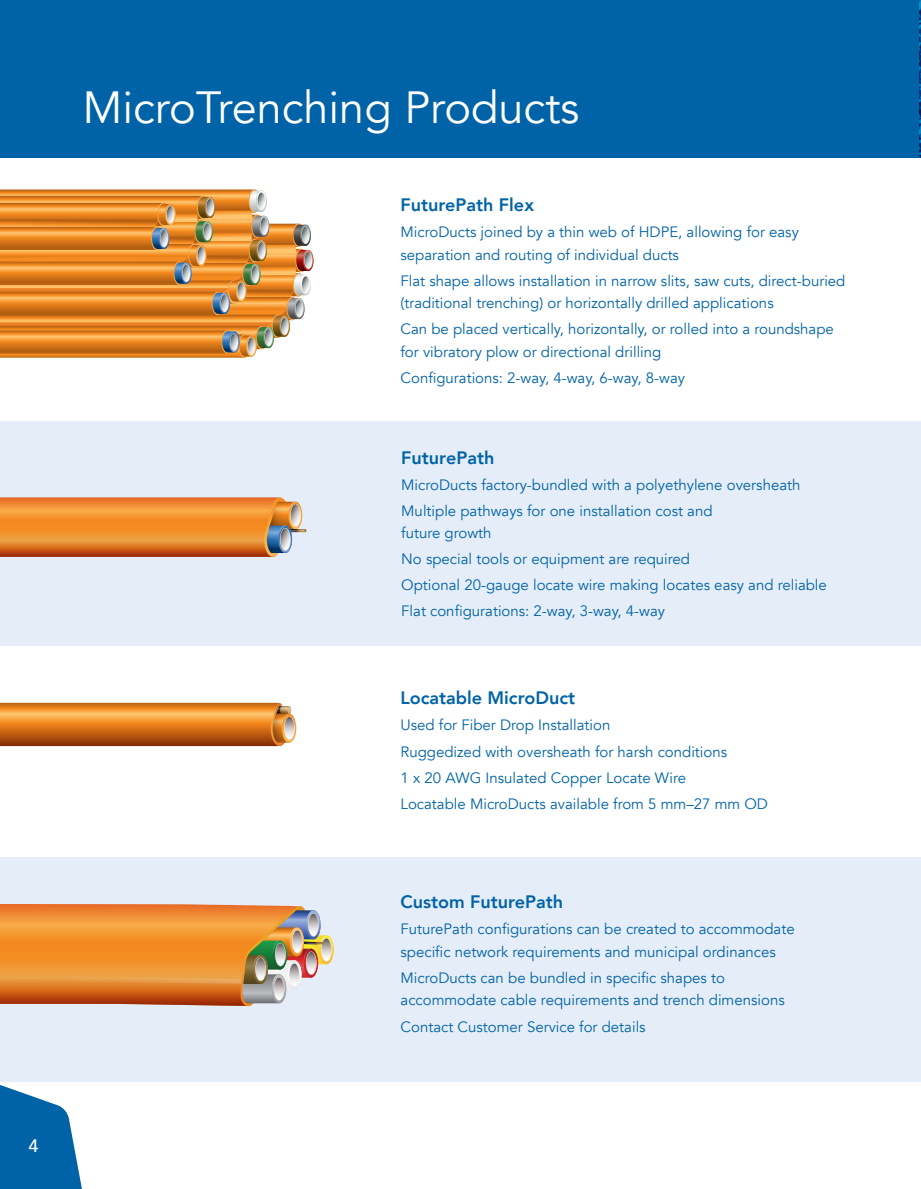
<style>
.page{position:relative;width:921px;height:1189px;background:#fff}
.page>*{position:absolute;margin:0;border:0;box-sizing:border-box;transform-origin:0 0}
.t1{font:45px "Avenir";color:#fff}
.t2{font:800 18px "Avenir";color:#0163a7}
.t3{font:500 18px "Avenir";color:#fff}
.t4{font:15px/26px "Avenir";color:#0163a7}
</style>
<div class="page">
<div style="left:0;top:0;width:920px;height:157px;background:#0163a7"></div>
<div style="left:0;top:421px;width:920px;height:225px;background:#e5eef8"></div>
<div style="left:0;top:857px;width:920px;height:224px;background:#e5eef8"></div>
<svg style="left:0;top:189px;width:314px;height:169px;background:#dd9447"></svg>
<svg style="left:0;top:498px;width:306px;height:59px;background:#e18938"></svg>
<svg style="left:0;top:703px;width:296px;height:43px;background:#d37a29"></svg>
<svg style="left:0;top:904px;width:333px;height:102px;background:#dd924a"></svg>
<img style="left:919px;top:1px;width:1px;height:156px">
<svg style="left:0;top:1081px;width:88px;height:108px"></svg>
<p class="t3" style="left:28px;top:1129px;width:12px">4</p>
<h1 class="t1" style="left:82px;top:81px;width:498px">MicroTrenching Products</h1>
<p class="t2" style="left:400px;top:191px;width:135px">FuturePath Flex</p>
<p class="t4" style="left:400px;top:221px;width:400px;line-height:22.5px">MicroDucts joined by a thin web of HDPE, allowing for easy separation and routing of individual ducts</p>
<p class="t4" style="left:400px;top:269px;width:446px;line-height:22.5px">Flat shape allows installation in narrow slits, saw cuts, direct-buried (traditional trenching) or horizontally drilled applications</p>
<p class="t4" style="left:400px;top:318px;width:435px;line-height:22.5px">Can be placed vertically, horizontally, or rolled into a roundshape for vibratory plow or directional drilling</p>
<p class="t4" style="left:400px;top:365px;width:286px">Configurations: 2-way, 4-way, 6-way, 8-way</p>
<p class="t2" style="left:401px;top:443px;width:95px">FuturePath</p>
<p class="t4" style="left:401px;top:472px;width:400px">MicroDucts factory-bundled with a polyethylene oversheath<br>Multiple pathways for one installation cost and</p>
<p class="t4" style="left:401px;top:520px;width:427px">future growth<br>No special tools or equipment are required<br>Optional 20-gauge locate wire making locates easy and reliable Flat configurations: 2-way, 3-way, 4-way</p>
<p class="t2" style="left:400px;top:684px;width:176px">Locatable MicroDuct</p>
<p class="t4" style="left:400px;top:712px;width:369px">Used for Fiber Drop Installation<br>Ruggedized with oversheath for harsh conditions<br>1 x 20 AWG Insulated Copper Locate Wire<br>Locatable MicroDucts available from 5 mm–27 mm OD</p>
<p class="t2" style="left:400px;top:888px;width:164px">Custom FuturePath</p>
<p class="t4" style="left:400px;top:918px;width:395px;line-height:22.5px">FuturePath configurations can be created to accommodate specific network requirements and municipal ordinances</p>
<p class="t4" style="left:400px;top:967px;width:385px;line-height:22.5px">MicroDucts can be bundled in specific shapes to accommodate cable requirements and trench dimensions</p>
<p class="t4" style="left:400px;top:1013px;width:246px">Contact Customer Service for details</p>
</div>
